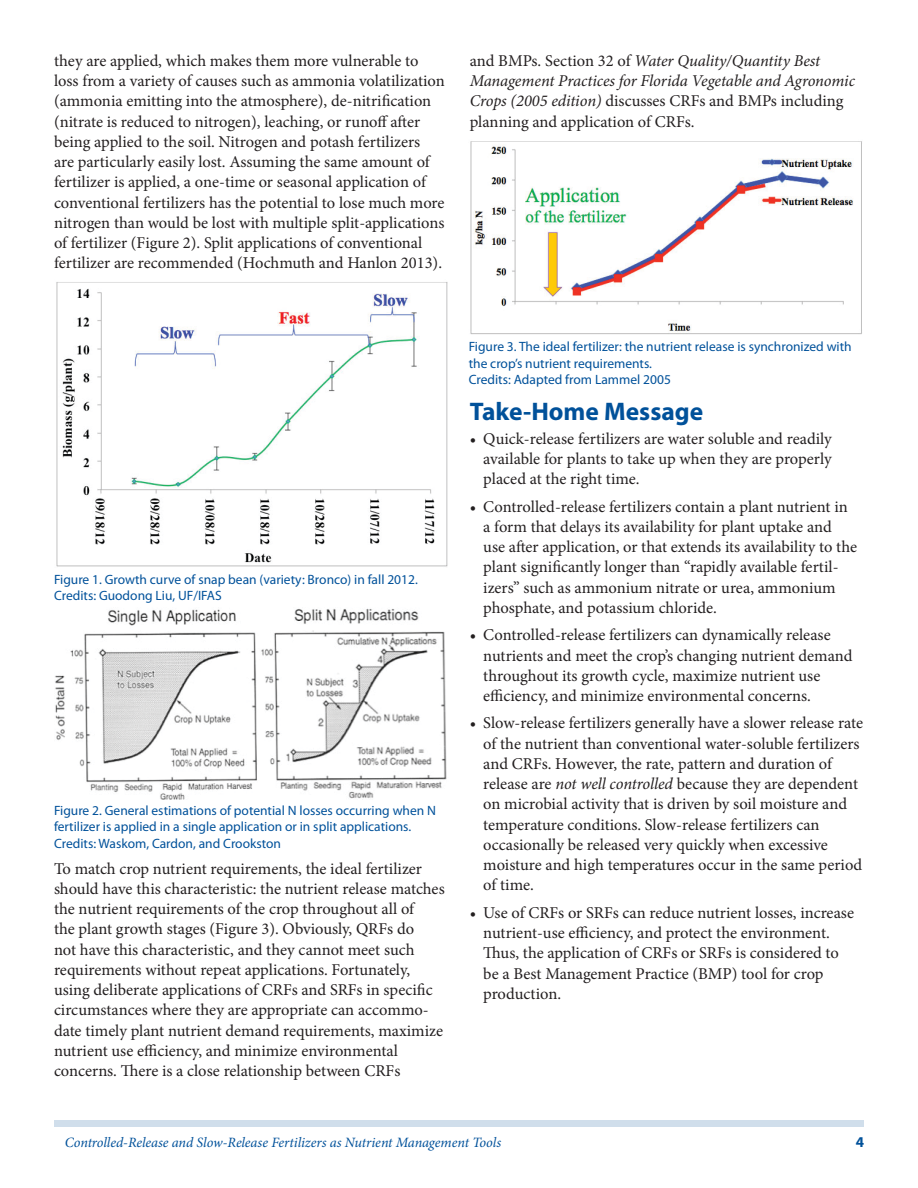
<style>
.page{position:relative;width:918px;height:1188px;background:#fff}
.page>*{position:absolute;margin:0;border:0;box-sizing:border-box;transform-origin:0 0}
.SectionHeading0{font:700 25.5px "Myriad Pro";color:#01519a}
.Paragraph{font:16.5px/20.2px "Minion Pro";color:#231f20}
.Paragraph-2{font:italic 16.5px/20.2px "Minion Pro";letter-spacing:-.01em;color:#231f20}
.t1{font:700 15px "Myriad Pro";color:#01519a}
.RunningTitleItalics{font:italic 14.25px "Minion Pro";letter-spacing:-.005em;color:#01519a}
.FigureCaption{font:13.5px/16.5px "Myriad Pro";color:#01519a}
.s1{font-style:normal}
.s2{font-style:italic}
</style>
<div class="page">
<div style="left:54px;top:1120px;width:810px;height:7px;background:#d0deeb"></div>
<img style="left:56px;top:282px;width:392px;height:285px">
<img style="left:55px;top:608px;width:392px;height:191px">
<img style="left:470px;top:141px;width:392px;height:194px">
<p class="Paragraph" style="left:54px;top:51px;width:392px">they are applied, which makes them more vulnerable to loss from a variety of causes such as ammonia volatilization (ammonia emitting into the atmosphere), de-nitrification (nitrate is reduced to nitrogen), leaching, or runoff after being applied to the soil. Nitrogen and potash fertilizers<br>are particularly easily lost. Assuming the same amount of fertilizer is applied, a one-time or seasonal application of conventional fertilizers has the potential to lose much more nitrogen than would be lost with multiple split-applications of fertilizer (Figure 2). Split applications of conventional fertilizer are recommended (Hochmuth and Hanlon 2013).</p>
<p class="Paragraph-2" style="left:470px;top:51px;width:387px"><span class="s1">and BMPs. Section 32 of</span> Water Quality/Quantity Best Management Practices for Florida Vegetable and Agronomic Crops (2005 edition) <span class="s1">discusses CRFs and BMPs including planning and application of CRFs.</span></p>
<p class="FigureCaption" style="left:54px;top:571px;width:365px">Figure 1. Growth curve of snap bean (variety: Bronco) in fall 2012.</p>
<p class="FigureCaption" style="left:54px;top:587px;width:169px">Credits: Guodong Liu, UF/IFAS</p>
<p class="FigureCaption" style="left:54px;top:802px;width:384px">Figure 2. General estimations of potential N losses occurring when N fertilizer is applied in a single application or in split applications.</p>
<p class="FigureCaption" style="left:54px;top:835px;width:229px">Credits: Waskom, Cardon, and Crookston</p>
<p class="Paragraph" style="left:54px;top:858px;width:392px">To match crop nutrient requirements, the ideal fertilizer should have this characteristic: the nutrient release matches the nutrient requirements of the crop throughout all of<br>the plant growth stages (Figure 3). Obviously, QRFs do<br>not have this characteristic, and they cannot meet such requirements without repeat applications. Fortunately, using deliberate applications of CRFs and SRFs in specific circumstances where they are appropriate can accommo&shy;date timely plant nutrient demand requirements, maximize nutrient use efficiency, and minimize environmental concerns. There is a close relationship between CRFs</p>
<p class="FigureCaption" style="left:469px;top:338px;width:385px">Figure 3. The ideal fertilizer: the nutrient release is synchronized with the crop’s nutrient requirements.</p>
<p class="FigureCaption" style="left:469px;top:371px;width:204px">Credits: Adapted from Lammel 2005</p>
<p class="SectionHeading0" style="left:470px;top:395px;width:235px">Take-Home Message</p>
<p class="Paragraph" style="left:483px;top:428px;width:350px;text-align:justify;text-indent:-14px">• Quick-release fertilizers are water soluble and readily available for plants to take up when they are properly placed at the right time.</p>
<p class="Paragraph" style="left:483px;top:496px;width:375px;text-indent:-14px">• Controlled-release fertilizers contain a plant nutrient in a form that delays its availability for plant uptake and use after application, or that extends its availability to the plant significantly longer than “rapidly available fertil&shy;izers” such as ammonium nitrate or urea, ammonium phosphate, and potassium chloride.</p>
<p class="Paragraph" style="left:483px;top:625px;width:371px;text-indent:-14px">• Controlled-release fertilizers can dynamically release nutrients and meet the crop’s changing nutrient demand throughout its growth cycle, maximize nutrient use efficiency, and minimize environmental concerns.</p>
<p class="Paragraph" style="left:483px;top:713px;width:381px;text-indent:-14px">• Slow-release fertilizers generally have a slower release rate of the nutrient than conventional water-soluble fertilizers and CRFs. However, the rate, pattern and duration of release are <span class="s2">not well controlled</span> because they are dependent on microbial activity that is driven by soil moisture and temperature conditions. Slow-release fertilizers can occasionally be released very quickly when excessive moisture and high temperatures occur in the same period of time.</p>
<p class="Paragraph" style="left:483px;top:903px;width:372px;text-indent:-14px">• Use of CRFs or SRFs can reduce nutrient losses, increase nutrient-use efficiency, and protect the environment.<br>Thus, the application of CRFs or SRFs is considered to be a Best Management Practice (BMP) tool for crop production.</p>
<p class="RunningTitleItalics" style="left:65px;top:1133px;width:438px">Controlled-Release and Slow-Release Fertilizers as Nutrient Management Tools</p>
<p class="t1" style="left:856px;top:1133px;width:10px">4</p>
</div>
